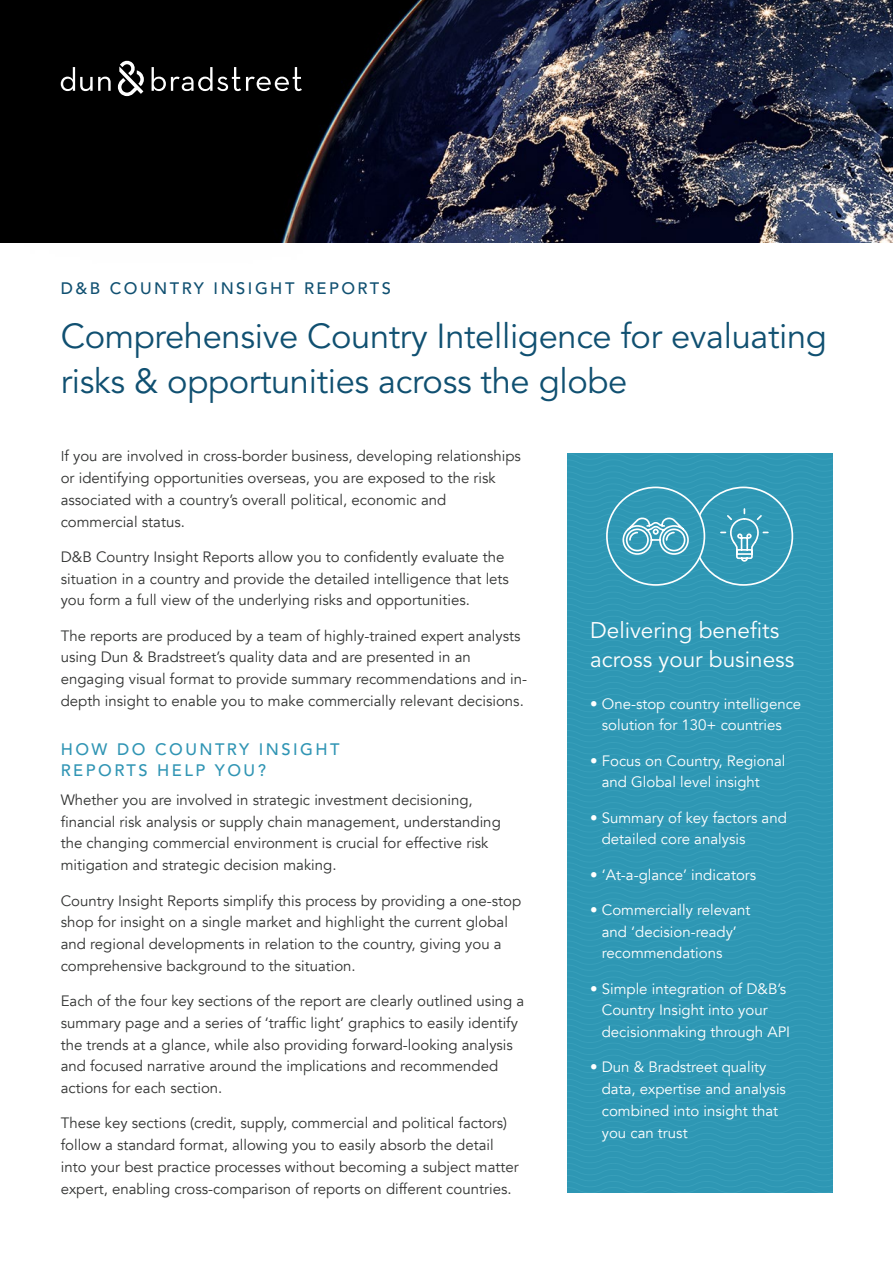
<style>
.page{position:relative;width:893px;height:1263px;background:#fff}
.page>*{position:absolute;margin:0;border:0;box-sizing:border-box;transform-origin:0 0}
._05_Body_Copy{font:34.5px/45px "Avenir LT Std";letter-spacing:-.01em;color:#105071}
._05_Body_Copy-2{font:22.5px/28.5px "Avenir LT Std";color:#fff}
._04_Subtitle{font:500 16.5px/21.8px "Avenir LT Std";letter-spacing:.15em;color:#3095b4}
._04_Subtitle-2{font:500 16.5px "Avenir LT Std";letter-spacing:.15em;color:#105071}
.body{font:15px/21.8px "Avenir";color:#323332}
.body-2{font:15px/21.8px "Avenir";color:#fff}
.s1{font-size:14.25px}
</style>
<div class="page">
<img style="left:427px;top:0;width:466px;height:242px">
<div style="left:567px;top:454px;width:265px;height:739px;background:#2e97b4"></div>
<svg style="left:697px;top:486px;width:97px;height:101px;background:#41a1bb"></svg>
<svg style="left:622px;top:514px;width:68px;height:42px;background:#65b3c8"></svg>
<div style="left:606px;top:487px;width:99px;height:99px;border:2px solid #fff;border-radius:50%"></div>
<svg style="left:0;top:0;width:427px;height:243px;background:#030308"></svg>
<svg style="left:61px;top:60px;width:83px;height:36px;background:#363636"></svg>
<svg style="left:152px;top:67px;width:150px;height:24px;background:#393939"></svg>
<p class="_04_Subtitle-2" style="left:61px;top:279px;width:332px">D&amp;B COUNTRY INSIGHT REPORTS</p>
<p class="_05_Body_Copy" style="left:61px;top:315px;width:768px">Comprehensive Country Intelligence for evaluating risks &amp; opportunities across the globe</p>
<p class="body" style="left:61px;top:446px;width:462px"><span class="s1">I</span>f you are involved in cross-border business, developing relationships or identifying opportunities overseas, you are exposed to the risk associated with a country’s overall political, economic and commercial status.</p>
<p class="body" style="left:61px;top:546px;width:450px">D&amp;B Country Insight Reports allow you to confidently evaluate the situation in a country and provide the detailed intelligence that lets you form a full view of the underlying risks and opportunities.</p>
<p class="body" style="left:61px;top:625px;width:468px">The reports are produced by a team of highly-trained expert analysts using Dun &amp; Bradstreet’s quality data and are presented in an engaging visual format to provide summary recommendations and in&shy;depth insight to enable you to make commercially relevant decisions.</p>
<p class="_04_Subtitle" style="left:61px;top:738px;width:280px">HOW DO COUNTRY INSIGHT<br>REPORTS HELP YOU?</p>
<p class="body" style="left:61px;top:789px;width:442px">Whether you are involved in strategic investment decisioning, financial risk analysis or supply chain management, understanding the changing commercial environment is crucial for effective risk mitigation and strategic decision making.</p>
<p class="body" style="left:61px;top:890px;width:462px">Country Insight Reports simplify this process by providing a one-stop shop for insight on a single market and highlight the current global and regional developments in relation to the country, giving you a comprehensive background to the situation.</p>
<p class="body" style="left:61px;top:990px;width:465px">Each of the four key sections of the report are clearly outlined using a summary page and a series of ‘traffic light’ graphics to easily identify the trends at a glance, while also providing forward-looking analysis and focused narrative around the implications and recommended actions for each section.</p>
<p class="body" style="left:61px;top:1112px;width:459px">These key sections (credit, supply, commercial and political factors) follow a standard format, allowing you to easily absorb the detail into your best practice processes without becoming a subject matter expert, enabling cross-comparison of reports on different countries.</p>
<p class="_05_Body_Copy-2" style="left:590px;top:617px;width:206px">Delivering benefits across your business</p>
<p class="body-2" style="left:590px;top:693px;width:213px;text-align:center">• One-stop country intelligence solution for 130+ countries</p>
<p class="body-2" style="left:602px;top:750px;width:185px;text-indent:-12px">• Focus on Country, Regional and Global level insight</p>
<p class="body-2" style="left:602px;top:807px;width:187px;text-indent:-12px">• Summary of key factors and detailed core analysis</p>
<p class="body-2" style="left:590px;top:864px;width:168px">• ‘At-a-glance’ indicators</p>
<p class="body-2" style="left:602px;top:899px;width:150px;text-indent:-12px">• Commercially relevant and ‘decision-ready’ recommendations</p>
<p class="body-2" style="left:602px;top:978px;width:190px;text-indent:-12px">• Simple integration of D&amp;B’s<br>Country Insight into your decisionmaking through API</p>
<p class="body-2" style="left:602px;top:1056px;width:186px;text-indent:-12px">• Dun &amp; Bradstreet quality data, expertise and analysis combined into insight that you can trust</p>
</div>
